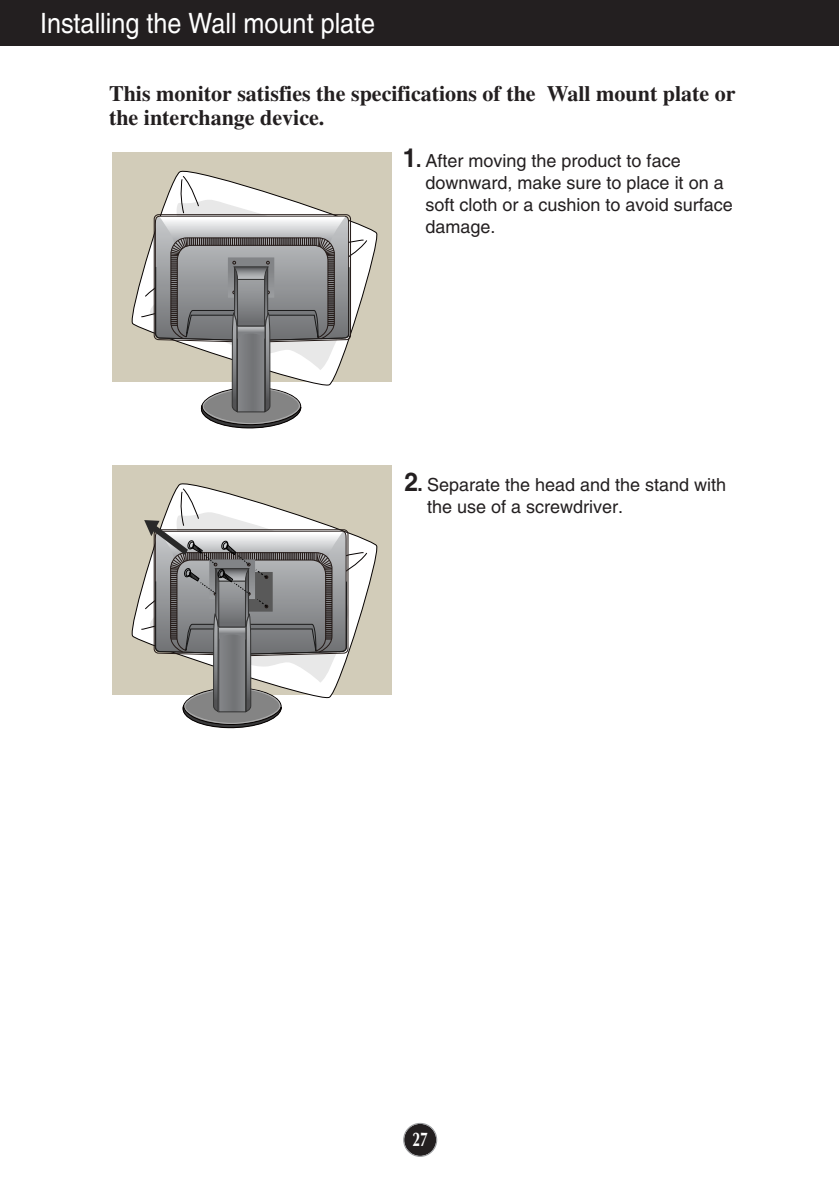
<style>
.page{position:relative;width:839px;height:1189px;background:#fff}
.page>*{position:absolute;margin:0;border:0;box-sizing:border-box;transform-origin:0 0}
.t1{font:28px "Helvetica";color:#fff;scale:.9 1}
.t2{font:700 22px/24px "Times";color:#231f20}
.t3{font:700 20px "Optima";color:#fff;scale:.7 1}
.t4{font:18px/22px "Helvetica";color:#231f20}
.s1{font-weight:700;font-size:26px}
.s2{font-weight:700;font-size:20px}
</style>
<div class="page">
<div style="left:404px;top:1124px;width:32px;height:32px;background:#231f20;border-radius:50%"></div>
<div style="left:403px;top:1123px;width:34px;height:34px;border:1px solid #939598;border-radius:50%"></div>
<div style="left:0;top:0;width:839px;height:45px;background:#231f20"></div>
<div style="left:113px;top:152px;width:279px;height:230px;background:#d2ccb9"></div>
<svg style="left:131px;top:170px;width:247px;height:159px"></svg>
<div style="left:113px;top:465px;width:279px;height:229px;background:#d2ccb9"></div>
<svg style="left:127px;top:483px;width:254px;height:212px"></svg>
<svg style="left:141px;top:176px;width:226px;height:253px"></svg>
<svg style="left:141px;top:488px;width:226px;height:241px"></svg>
<h1 class="t1" style="left:40px;top:13px;width:374px">Installing the Wall mount plate</h1>
<p class="t2" style="left:109px;top:83px;width:628px">This monitor satisfies the specifications of the Wall mount plate or the interchange device.</p>
<p class="t4" style="left:425px;top:151px;width:309px;text-indent:-22px"><span class="s1">1</span><span class="s2">.</span> After moving the product to face downward, make sure to place it on a soft cloth or a cushion to avoid surface damage.</p>
<p class="t4" style="left:427px;top:475px;width:301px;text-indent:-22px"><span class="s1">2</span><span class="s2">.</span> Separate the head and the stand with the use of a screwdriver.</p>
<p class="t3" style="left:412px;top:1131px;width:23px">27</p>
</div>
